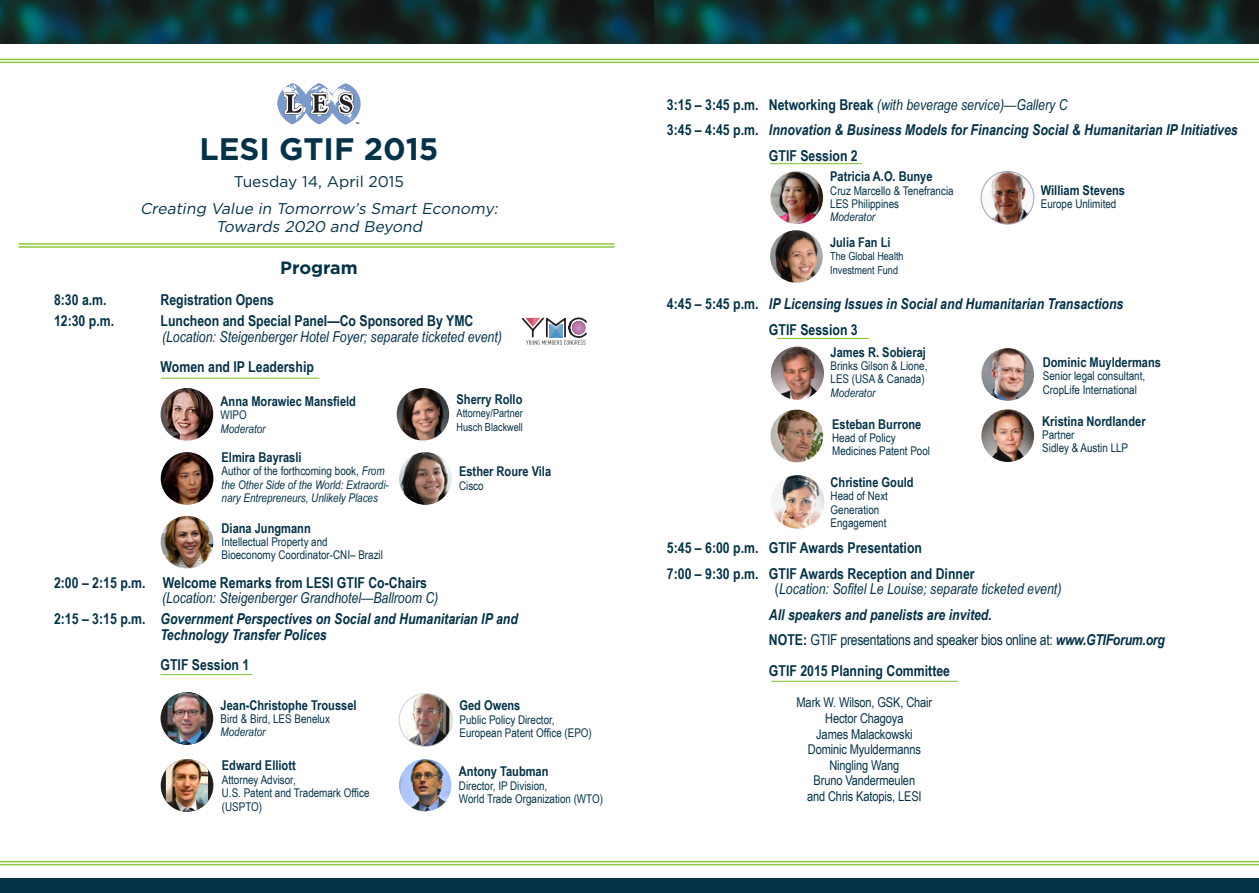
<style>
.page{position:relative;width:1259px;height:893px;background:#fff}
.page>*{position:absolute;margin:0;border:0;box-sizing:border-box;transform-origin:0 0}
.t1{font:700 31.2px "Gotham";color:#043249}
.t2{font:700 17.85px "Gotham";color:#043249}
.t3{font:italic 15.6px "Gotham";color:#043249}
.t4{font:15.6px "Gotham";color:#043249}
.t5{font:700 15px "Arial Narrow";color:#043249}
.t6{font:italic 700 15px "Arial Narrow";color:#043249}
.t7{font:italic 15px "Arial Narrow";color:#043249}
.t8{font:15px "Arial Narrow";letter-spacing:-.02em;color:#043249}
.t9{font:700 13.5px "Arial Narrow";color:#043249}
.t10{font:13.5px "Arial Narrow";letter-spacing:-.01em;color:#043249}
.t11{font:700 13.35px "Arial Narrow";color:#043249}
.t12{font:12px/13.4px "Arial Narrow";color:#043249}
.t13{font:italic 12px/13.4px "Arial Narrow";color:#043249}
.t14{font:11.1px "Arial Narrow";color:#043249}
.s1{font-style:normal}
.s2{font-weight:700;font-style:normal}
.s3{font-weight:700}
.s4{font-weight:700;font-style:italic}
</style>
<div class="page">
<img style="left:0;top:0;width:1259px;height:44px">
<div style="left:0;top:879px;width:1259px;height:14px;background:#043249"></div>
<hr style="left:0;top:59px;width:1259px;height:1px;background:#8bc63e">
<hr style="left:0;top:62px;width:1259px;height:1px;background:#8bc63e">
<img style="left:161px;top:388px;width:52px;height:53px;border-radius:26px">
<img style="left:399px;top:452px;width:53px;height:53px;border-radius:26px">
<svg style="left:161px;top:692px;width:52px;height:53px"></svg>
<img style="left:167px;top:692px;width:39px;height:53px">
<hr style="left:18px;top:243px;width:596px;height:2px;background:#8bc63e">
<hr style="left:18px;top:246px;width:596px;height:2px;background:#8bc63e">
<img style="left:161px;top:516px;width:52px;height:52px;border-radius:26px">
<img style="left:161px;top:452px;width:52px;height:53px;border-radius:26px">
<hr style="left:0;top:861px;width:1259px;height:1px;background:#8bc63e">
<hr style="left:0;top:864px;width:1259px;height:1px;background:#8bc63e">
<svg style="left:522px;top:317px;width:65px;height:28px"></svg>
<img style="left:397px;top:388px;width:52px;height:52px;border-radius:26px">
<svg style="left:277px;top:83px;width:84px;height:42px"></svg>
<hr style="left:770px;top:163px;width:91px;height:1px;background:#8bc63e">
<img style="left:770px;top:230px;width:53px;height:53px;border-radius:26px">
<hr style="left:777px;top:338px;width:92px;height:1px;background:#8bc63e">
<hr style="left:771px;top:681px;width:187px;height:1px;background:#8bc63e">
<img style="left:770px;top:171px;width:53px;height:53px;border-radius:26px">
<img style="left:771px;top:347px;width:53px;height:53px;border-radius:27px">
<img style="left:771px;top:475px;width:53px;height:54px;border-radius:27px">
<img style="left:981px;top:409px;width:53px;height:53px;border-radius:26px">
<img style="left:981px;top:171px;width:53px;height:53px;border-radius:26px">
<div style="left:981px;top:171px;width:53px;height:53px;border:1px solid #9fa4b0;border-radius:50%"></div>
<img style="left:981px;top:348px;width:53px;height:53px;border-radius:26px">
<img style="left:770px;top:410px;width:53px;height:52px;border-radius:26px">
<hr style="left:161px;top:674px;width:91px;height:1px;background:#8bc63e">
<hr style="left:161px;top:378px;width:158px;height:1px;background:#8bc63e">
<img style="left:399px;top:759px;width:52px;height:52px;border-radius:26px">
<img style="left:400px;top:693px;width:52px;height:53px">
<div style="left:399px;top:693px;width:53px;height:54px;border:1px solid #d1d2d4;border-radius:50%"></div>
<svg style="left:161px;top:759px;width:52px;height:53px"></svg>
<img style="left:166px;top:759px;width:42px;height:53px">
<p class="t1" style="left:199px;top:131px;width:241px">LESI GTIF 2015</p>
<p class="t4" style="left:234px;top:173px;width:171px">Tuesday 14, April 2015</p>
<p class="t3" style="left:140px;top:200px;width:362px">Creating Value in Tomorrow’s Smart Economy:</p>
<p class="t3" style="left:216px;top:218px;width:211px">Towards 2020 and Beyond</p>
<p class="t2" style="left:280px;top:257px;width:79px">Program</p>
<p class="t5" style="left:54px;top:289px;width:54px">8:30 a.m.</p>
<p class="t5" style="left:160px;top:289px;width:115px">Registration Opens</p>
<p class="t5" style="left:54px;top:309px;width:62px">12:30 p.m.</p>
<p class="t5" style="left:160px;top:309px;width:314px">Luncheon and Special Panel—Co Sponsored By YMC</p>
<p class="t7" style="left:162px;top:326px;width:341px">(Location: Steigenberger Hotel Foyer; separate ticketed event)</p>
<p class="t5" style="left:160px;top:355px;width:155px">Women and IP Leadership</p>
<p class="t9" style="left:221px;top:391px;width:137px">Anna Morawiec Mansfield</p>
<p class="t12" style="left:221px;top:408px;width:28px">WIPO</p>
<p class="t13" style="left:221px;top:422px;width:46px">Moderator</p>
<p class="t9" style="left:222px;top:447px;width:82px">Elmira Bayrasli</p>
<p class="t13" style="left:222px;top:464px;width:169px"><span class="s1">Author of the forthcoming book,</span> From the Other Side of the World: Extraordi&shy;nary Entrepreneurs, Unlikely Places</p>
<p class="t9" style="left:222px;top:518px;width:91px">Diana Jungmann</p>
<p class="t12" style="left:222px;top:535px;width:163px">Intellectual Property and<br>Bioeconomy Coordinator-CNI– Brazil</p>
<p class="t9" style="left:456px;top:389px;width:67px">Sherry Rollo</p>
<p class="t14" style="left:456px;top:405px;width:68px">Attorney/Partner</p>
<p class="t14" style="left:456px;top:419px;width:68px">Husch Blackwell</p>
<p class="t9" style="left:459px;top:461px;width:94px">Esther Roure Vila</p>
<p class="t12" style="left:459px;top:478px;width:26px">Cisco</p>
<p class="t5" style="left:54px;top:571px;width:375px">2:00 – 2:15 p.m. Welcome Remarks from LESI GTIF Co-Chairs</p>
<p class="t7" style="left:162px;top:588px;width:278px">(Location: Steigenberger Grandhotel—Ballroom C)</p>
<p class="t6" style="left:54px;top:607px;width:465px"><span class="s1">2:15 – 3:15 p.m.</span> Government Perspectives on Social and Humanitarian IP and</p>
<p class="t6" style="left:160px;top:623px;width:168px">Technology Transfer Polices</p>
<p class="t5" style="left:160px;top:653px;width:90px">GTIF Session 1</p>
<p class="t9" style="left:221px;top:695px;width:137px">Jean-Christophe Troussel</p>
<p class="t12" style="left:221px;top:712px;width:111px">Bird &amp; Bird, LES Benelux</p>
<p class="t13" style="left:221px;top:725px;width:46px">Moderator</p>
<p class="t9" style="left:222px;top:755px;width:75px">Edward Elliott</p>
<p class="t12" style="left:222px;top:772px;width:75px">Attorney Advisor,</p>
<p class="t12" style="left:222px;top:786px;width:149px">U.S. Patent and Trademark Office</p>
<p class="t12" style="left:222px;top:799px;width:42px">(USPTO)</p>
<p class="t9" style="left:459px;top:695px;width:62px">Ged Owens</p>
<p class="t12" style="left:459px;top:712px;width:97px">Public Policy Director,</p>
<p class="t12" style="left:459px;top:725px;width:134px">European Patent Office (EPO)</p>
<p class="t9" style="left:459px;top:761px;width:91px">Antony Taubman</p>
<p class="t12" style="left:459px;top:778px;width:90px">Director, IP Division,</p>
<p class="t12" style="left:459px;top:792px;width:146px">World Trade Organization (WTO)</p>
<p class="t7" style="left:667px;top:94px;width:402px"><span class="s2">3:15 – 3:45 p.m. Networking Break</span> (with beverage service)—Gallery C</p>
<p class="t6" style="left:667px;top:119px;width:572px"><span class="s1">3:45 – 4:45 p.m.</span> Innovation &amp; Business Models for Financing Social &amp; Humanitarian IP Initiatives</p>
<p class="t5" style="left:769px;top:144px;width:90px">GTIF Session 2</p>
<p class="t9" style="left:830px;top:166px;width:104px">Patricia A.O. Bunye</p>
<p class="t12" style="left:830px;top:183px;width:125px">Cruz Marcello &amp; Tenefrancia</p>
<p class="t12" style="left:830px;top:197px;width:70px">LES Philippines</p>
<p class="t13" style="left:830px;top:210px;width:46px">Moderator</p>
<p class="t11" style="left:830px;top:232px;width:62px">Julia Fan Li</p>
<p class="t14" style="left:830px;top:248px;width:75px">The Global Health</p>
<p class="t14" style="left:830px;top:262px;width:69px">Investment Fund</p>
<p class="t9" style="left:1041px;top:180px;width:86px">William Stevens</p>
<p class="t12" style="left:1041px;top:197px;width:77px">Europe Unlimited</p>
<p class="t6" style="left:667px;top:293px;width:458px"><span class="s1">4:45 – 5:45 p.m.</span> IP Licensing Issues in Social and Humanitarian Transactions</p>
<p class="t5" style="left:769px;top:318px;width:90px">GTIF Session 3</p>
<p class="t9" style="left:830px;top:342px;width:97px">James R. Sobieraj</p>
<p class="t12" style="left:830px;top:359px;width:98px">Brinks Gilson &amp; Lione,</p>
<p class="t12" style="left:830px;top:372px;width:96px">LES (USA &amp; Canada)</p>
<p class="t13" style="left:830px;top:386px;width:46px">Moderator</p>
<p class="t9" style="left:832px;top:414px;width:91px">Esteban Burrone</p>
<p class="t12" style="left:832px;top:431px;width:65px">Head of Policy</p>
<p class="t12" style="left:832px;top:444px;width:99px">Medicines Patent Pool</p>
<p class="t9" style="left:830px;top:472px;width:85px">Christine Gould</p>
<p class="t12" style="left:830px;top:489px;width:59px">Head of Next</p>
<p class="t12" style="left:830px;top:502px;width:50px">Generation</p>
<p class="t12" style="left:830px;top:516px;width:57px">Engagement</p>
<p class="t9" style="left:1042px;top:352px;width:120px">Dominic Muyldermans</p>
<p class="t12" style="left:1042px;top:369px;width:104px">Senior legal consultant,</p>
<p class="t12" style="left:1042px;top:382px;width:96px">CropLife International</p>
<p class="t9" style="left:1042px;top:411px;width:105px">Kristina Nordlander</p>
<p class="t12" style="left:1042px;top:428px;width:34px">Partner</p>
<p class="t12" style="left:1042px;top:441px;width:87px">Sidley &amp; Austin LLP</p>
<p class="t5" style="left:667px;top:536px;width:257px">5:45 – 6:00 p.m. GTIF Awards Presentation</p>
<p class="t5" style="left:667px;top:562px;width:309px">7:00 – 9:30 p.m. GTIF Awards Reception and Dinner</p>
<p class="t7" style="left:775px;top:578px;width:288px"><span class="s1">(</span>Location: Sofitel Le Louise; separate ticketed event)</p>
<p class="t6" style="left:769px;top:603px;width:224px">All speakers and panelists are invited.</p>
<p class="t8" style="left:769px;top:629px;width:397px"><span class="s3">NOTE:</span> GTIF presentations and speaker bios online at: <span class="s4">www.GTIForum.org</span></p>
<p class="t5" style="left:769px;top:660px;width:183px">GTIF 2015 Planning Committee</p>
<p class="t10" style="left:796px;top:693px;width:137px">Mark W. Wilson, GSK, Chair</p>
<p class="t10" style="left:825px;top:708px;width:80px">Hector Chagoya</p>
<p class="t10" style="left:816px;top:724px;width:98px">James Malackowski</p>
<p class="t10" style="left:808px;top:739px;width:115px">Dominic Myuldermanns</p>
<p class="t10" style="left:829px;top:755px;width:71px">Ningling Wang</p>
<p class="t10" style="left:813px;top:771px;width:103px">Bruno Vandermeulen</p>
<p class="t10" style="left:807px;top:786px;width:116px">and Chris Katopis, LESI</p>
</div>
